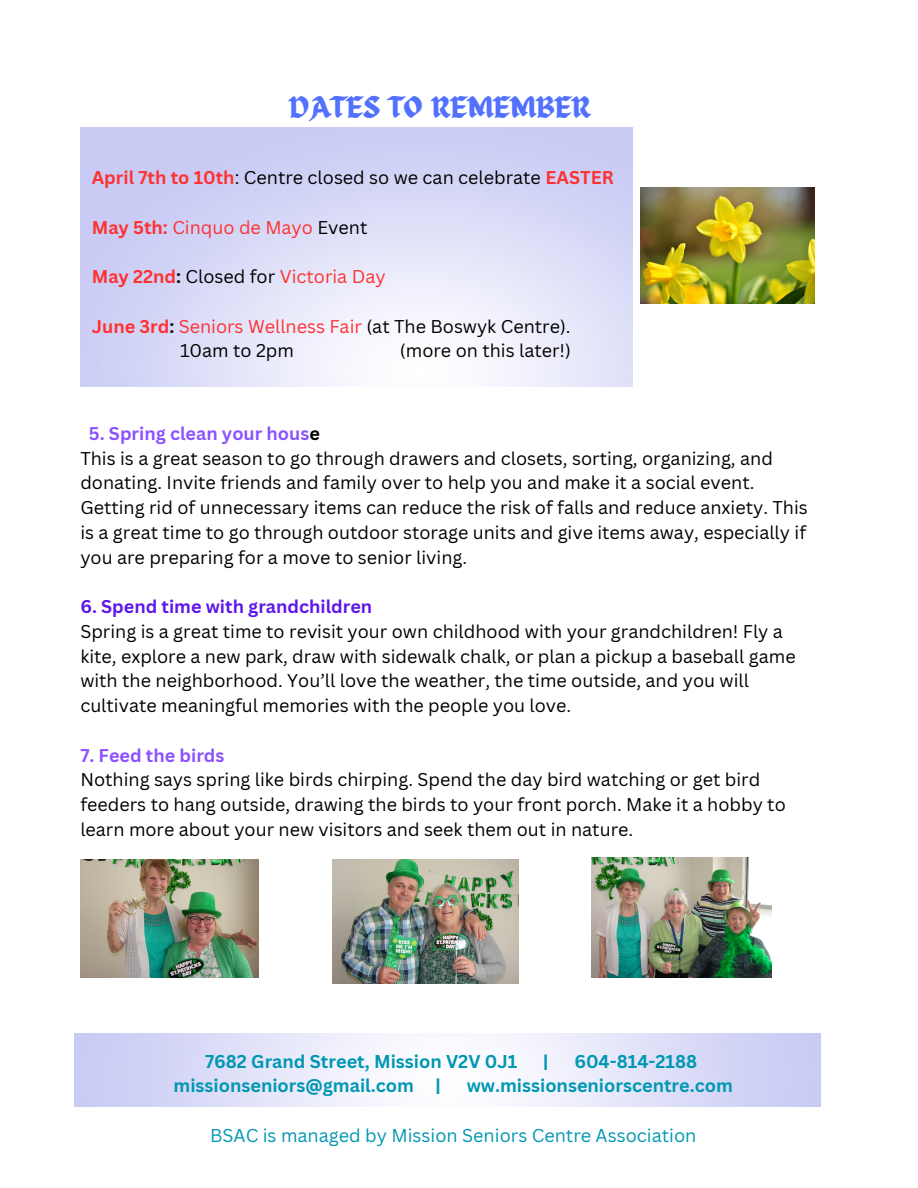
<style>
.page{position:relative;width:918px;height:1188px;background:#fff}
.page>*{position:absolute;margin:0;border:0;box-sizing:border-box;transform-origin:0 0}
.t1{font:30px "ED Celandine";color:#5271ff}
.t2{font:18px/24.8px "Canva Sans";color:#000}
.t3{font:700 18px "Canva Sans";color:#0097b2}
.t4{font:18px "Canva Sans";color:#ff3131}
.t5{font:18px "Canva Sans";color:#0097b2}
.t6{font:700 18px "Canva Sans";color:#5e17eb}
.t7{font:700 18px "Canva Sans";color:#8c52ff}
.s1{font-weight:700;color:#ff3131}
.s2{font-weight:700}
.s3{color:#000}
.s4{font-weight:700;color:#000}
.s5{color:#ff3131}
.s6{font-weight:700;color:#8c52ff}
</style>
<div class="page">
<img style="left:640px;top:187px;width:175px;height:116px">
<img style="left:80px;top:859px;width:178px;height:118px">
<img style="left:333px;top:859px;width:186px;height:124px">
<img style="left:591px;top:857px;width:180px;height:121px">
<h1 class="t1" style="left:289px;top:91px;width:303px">DATES TO REMEMBER</h1>
<p class="t2" style="left:92px;top:165px;width:523px"><span class="s1">April 7th to 10th</span>: Centre closed so we can celebrate <span class="s1">EASTER</span></p>
<p class="t4" style="left:92px;top:214px;width:277px"><span class="s2">May 5th:</span> Cinquo de Mayo <span class="s3">Event</span></p>
<p class="t4" style="left:92px;top:264px;width:295px"><span class="s2">May 22nd</span><span class="s4">:</span> <span class="s3">Closed for</span> Victoria Day</p>
<p class="t2" style="left:180px;top:313px;width:392px;text-indent:-88px"><span class="s1">June 3rd</span><span class="s2">:</span> <span class="s5">Seniors Wellness Fair</span> (at The Boswyk Centre).<br>10am to 2pm</p>
<p class="t2" style="left:400px;top:338px;width:172px">(more on this later!)</p>
<p class="t2" style="left:80px;top:421px;width:729px;text-indent:9px"><span class="s6">5. Spring clean your hous</span><span class="s2">e<br></span>This is a great season to go through drawers and closets, sorting, organizing, and donating. Invite friends and family over to help you and make it a social event.<br>Getting rid of unnecessary items can reduce the risk of falls and reduce anxiety. This is a great time to go through outdoor storage units and give items away, especially if you are preparing for a move to senior living.</p>
<p class="t6" style="left:80px;top:594px;width:293px">6. Spend time with grandchildren</p>
<p class="t2" style="left:80px;top:619px;width:717px">Spring is a great time to revisit your own childhood with your grandchildren! Fly a kite, explore a new park, draw with sidewalk chalk, or plan a pickup a baseball game with the neighborhood. You’ll love the weather, the time outside, and you will cultivate meaningful memories with the people you love.</p>
<p class="t7" style="left:80px;top:743px;width:146px">7. Feed the birds</p>
<p class="t2" style="left:80px;top:767px;width:707px">Nothing says spring like birds chirping. Spend the day bird watching or get bird feeders to hang outside, drawing the birds to your front porch. Make it a hobby to learn more about your new visitors and seek them out in nature.</p>
<p class="t3" style="left:205px;top:1048px;width:314px">7682 Grand Street, Mission V2V 0J1</p>
<p class="t3" style="left:543px;top:1048px;width:7px">|</p>
<p class="t3" style="left:574px;top:1048px;width:124px">604-814-2188</p>
<p class="t3" style="left:174px;top:1073px;width:269px">missionseniors@gmail.com |</p>
<p class="t3" style="left:467px;top:1073px;width:268px">ww.missionseniorscentre.com</p>
<p class="t5" style="left:210px;top:1123px;width:488px">BSAC is managed by Mission Seniors Centre Association</p>
</div>
